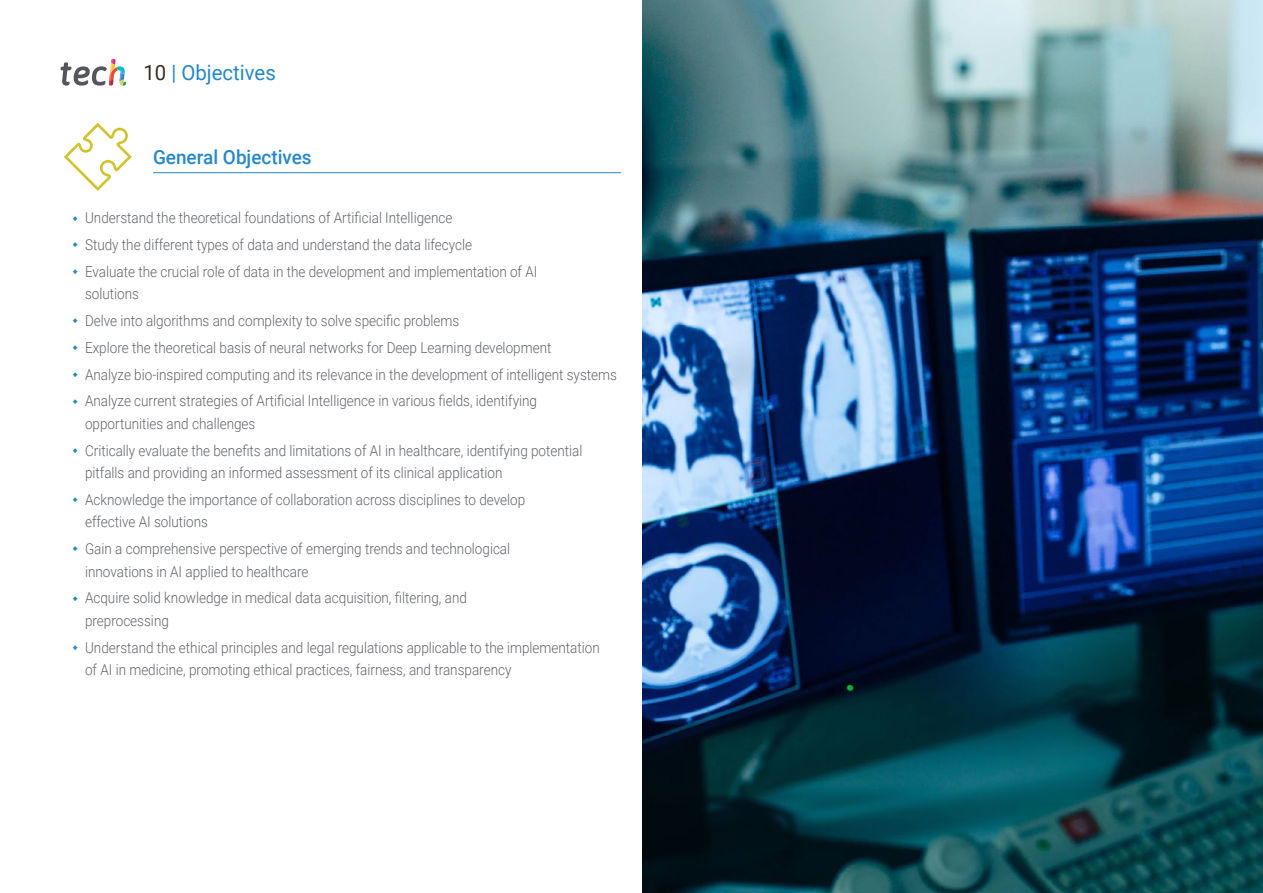
<style>
.page{position:relative;width:1263px;height:893px;background:#fff}
.page>*{position:absolute;margin:0;border:0;box-sizing:border-box;transform-origin:0 0}
.t1{font:21px "Roboto";color:#2488c9}
.t2{font:500 19.5px "Roboto";color:#2488c9}
.t3{font:300 15px/26.7px "Roboto";color:#61646a;scale:.9 1}
.s1{color:#312e20}
</style>
<div class="page">
<hr style="left:153px;top:172px;width:468px;height:1px;background:#2488c9">
<svg style="left:64px;top:123px;width:68px;height:68px"></svg>
<img style="left:642px;top:0;width:621px;height:893px">
<svg style="left:61px;top:59px;width:65px;height:27px"></svg>
<h1 class="t1" style="left:144px;top:57px;width:134px"><span class="s1">10</span> | Objectives</h1>
<h2 class="t2" style="left:153px;top:144px;width:160px">General Objectives</h2>
<p class="t3" style="left:85px;top:204px;width:504px">Understand the theoretical foundations of Artificial Intelligence<br>Study the different types of data and understand the data lifecycle<br>Evaluate the crucial role of data in the development and implementation of AI</p>
<p class="t3" style="left:85px;top:280px;width:592px">solutions<br>Delve into algorithms and complexity to solve specific problems<br>Explore the theoretical basis of neural networks for Deep Learning development<br>Analyze bio-inspired computing and its relevance in the development of intelligent systems Analyze current strategies of Artificial Intelligence in various fields, identifying</p>
<p class="t3" style="left:85px;top:410px;width:554px">opportunities and challenges<br>Critically evaluate the benefits and limitations of AI in healthcare, identifying potential</p>
<p class="t3" style="left:85px;top:459px;width:491px">pitfalls and providing an informed assessment of its clinical application<br>Acknowledge the importance of collaboration across disciplines to develop</p>
<p class="t3" style="left:85px;top:508px;width:474px">effective AI solutions<br>Gain a comprehensive perspective of emerging trends and technological</p>
<p class="t3" style="left:85px;top:557px;width:426px">innovations in AI applied to healthcare<br>Acquire solid knowledge in medical data acquisition, filtering, and</p>
<p class="t3" style="left:85px;top:607px;width:573px">preprocessing<br>Understand the ethical principles and legal regulations applicable to the implementation</p>
<p class="t3" style="left:85px;top:656px;width:475px">of AI in medicine, promoting ethical practices, fairness, and transparency</p>
</div>
